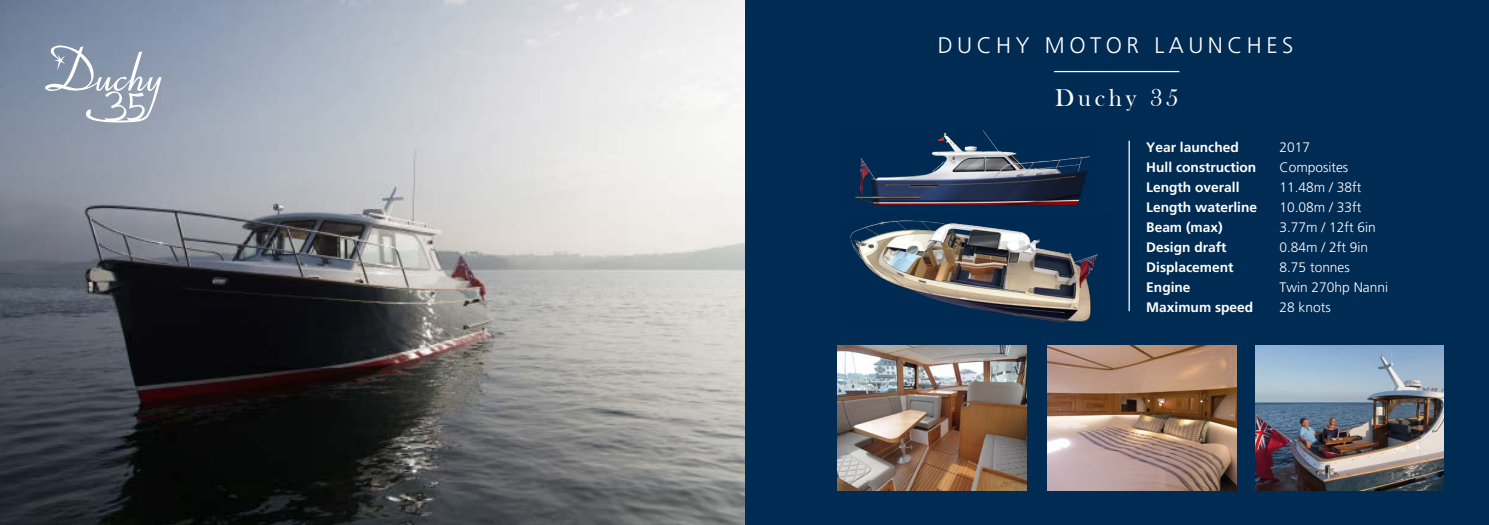
<style>
.page{position:relative;width:1489px;height:525px;background:#fff}
.page>*{position:absolute;margin:0;border:0;box-sizing:border-box;transform-origin:0 0}
.t1{font:25px "Bask Old Face";letter-spacing:.15em;color:#fff}
.t2{font:300 22.5px "Frutiger";letter-spacing:.2em;color:#fff}
.t3{font:700 13.75px/20px "Frutiger";color:#fff}
.t4{font:300 13.75px/20px "Frutiger";color:#fff}
</style>
<div class="page">
<div style="left:0;top:0;width:1488px;height:524px;background:#002b53"></div>
<img style="left:855px;top:130px;width:235px;height:75px">
<hr style="left:1054px;top:71px;width:125px;height:1px;background:#fff">
<hr style="left:1128px;top:141px;width:1px;height:170px;background:#fff">
<img style="left:837px;top:345px;width:189px;height:145px">
<img style="left:1047px;top:345px;width:188px;height:145px">
<img style="left:1255px;top:345px;width:188px;height:145px">
<img style="left:850px;top:220px;width:248px;height:103px">
<img style="left:0;top:0;width:744px;height:524px">
<svg style="left:45px;top:45px;width:116px;height:77px;background:#9ba6b7"></svg>
<h2 class="t2" style="left:937px;top:33px;width:357px">DUCHY MOTOR LAUNCHES</h2>
<h1 class="t1" style="left:1055px;top:84px;width:125px">Duchy 35</h1>
<p class="t3" style="left:1146px;top:137px;width:112px">Year launched<br>Hull construction<br>Length overall<br>Length waterline<br>Beam (max)<br>Design draft<br>Displacement<br>Engine<br>Maximum speed</p>
<p class="t4" style="left:1279px;top:137px;width:110px">2017<br>Composites<br>11.48m / 38ft<br>10.08m / 33ft<br>3.77m / 12ft 6in<br>0.84m / 2ft 9in<br>8.75 tonnes<br>Twin 270hp Nanni<br>28 knots</p>
</div>
